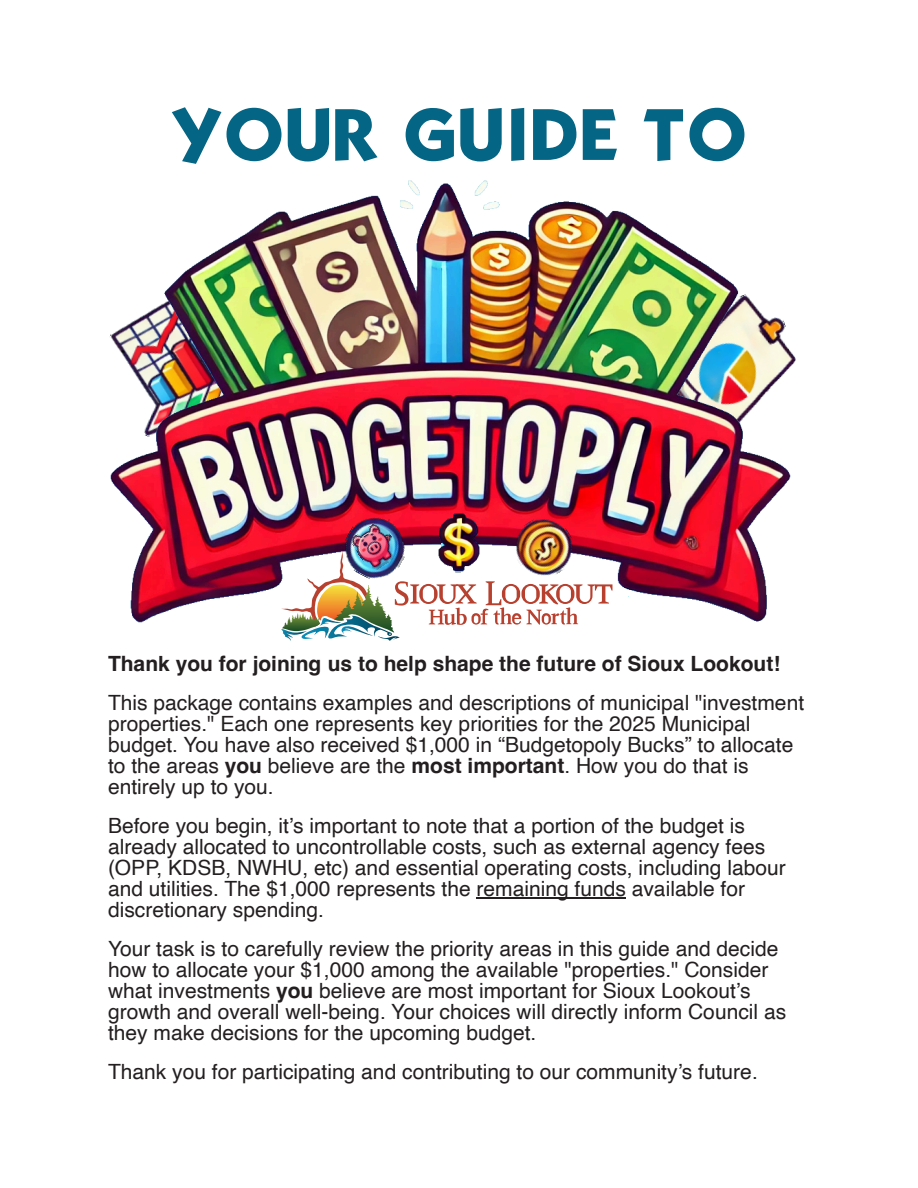
<style>
.page{position:relative;width:918px;height:1188px;background:#fff}
.page>*{position:absolute;margin:0;border:0;box-sizing:border-box;transform-origin:0 0}
.t1{font:63px "Kabel";color:#056584}
.t2{font:21px/21px "Helvetica";color:#231f20}
.t3{font:700 21px "Helvetica";color:#231f20}
.s1{font-weight:700}
</style>
<div class="page">
<img style="left:111px;top:180px;width:679px;height:442px">
<img style="left:439px;top:513px;width:40px;height:38px">
<img style="left:504px;top:508px;width:78px;height:43px">
<img style="left:335px;top:506px;width:81px;height:45px">
<img style="left:350px;top:520px;width:52px;height:31px">
<img style="left:281px;top:551px;width:331px;height:90px">
<hr style="left:477px;top:898px;width:149px;height:1px;background:#231f20">
<h1 class="t1" style="left:170px;top:106px;width:579px">YOUR GUIDE TO</h1>
<p class="t3" style="left:108px;top:655px;width:674px">Thank you for joining us to help shape the future of Sioux Lookout!</p>
<p class="t2" style="left:108px;top:693px;width:698px">This package contains examples and descriptions of municipal "investment properties." Each one represents key priorities for the 2025 Municipal budget. You have also received $1,000 in “Budgetopoly Bucks” to allocate to the areas <span class="s1">you</span> believe are the <span class="s1">most important</span>. How you do that is entirely up to you.</p>
<p class="t2" style="left:108px;top:816px;width:679px">Before you begin, it’s important to note that a portion of the budget is already allocated to uncontrollable costs, such as external agency fees (OPP, KDSB, NWHU, etc) and essential operating costs, including labour and utilities. The $1,000 represents the remaining funds available for discretionary spending.</p>
<p class="t2" style="left:108px;top:939px;width:680px">Your task is to carefully review the priority areas in this guide and decide how to allocate your $1,000 among the available "properties." Consider what investments <span class="s1">you</span> believe are most important for Sioux Lookout’s growth and overall well-being. Your choices will directly inform Council as they make decisions for the upcoming budget.</p>
<p class="t2" style="left:108px;top:1062px;width:651px">Thank you for participating and contributing to our community’s future.</p>
</div>
